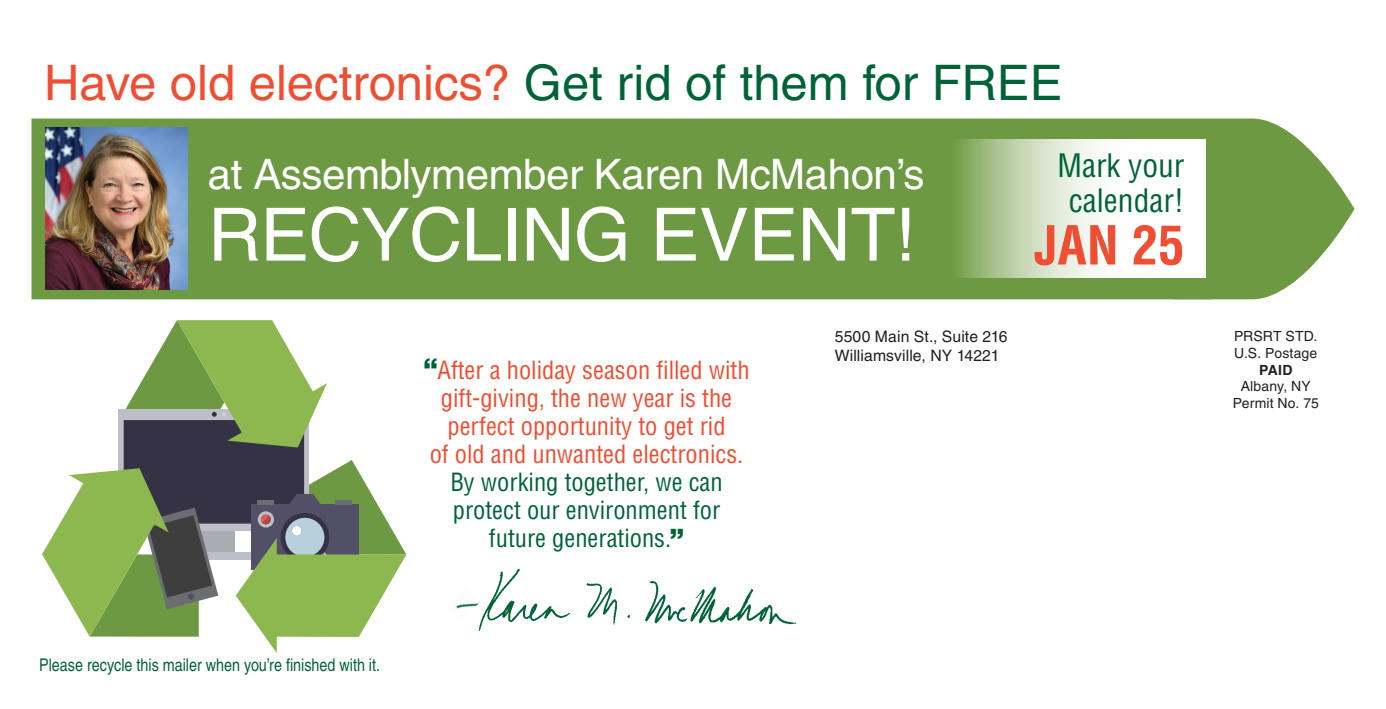
<style>
.page{position:relative;width:1386px;height:709px;background:#fff}
.page>*{position:absolute;margin:0;border:0;box-sizing:border-box;transform-origin:0 0}
.t1{font:73.5px "Helvetica";letter-spacing:-.01em;color:#fff}
.t2{font:700 condensed 52.5px "Helvetica";color:#ef4e32}
.t3{font:49px "Helvetica";color:#ef4e32}
.t4{font:42px "Helvetica";letter-spacing:-.01em;color:#fff}
.t5{font:condensed 31.5px/35px "Helvetica";color:#006338;text-align:center}
.t6{font:condensed 24.5px/28px "Helvetica";color:#ef4e32;text-align:center}
.t7{font:condensed 24.5px/28px "Helvetica";color:#006338;text-align:center}
.t8{font:condensed 17.5px "Helvetica";color:#006338}
.t9{font:15.75px/18.9px "Helvetica";letter-spacing:.005em;color:#231f20}
.t10{font:14px/16.8px "Helvetica";letter-spacing:.01em;color:#231f20}
.t11{font:700 14px "Helvetica";color:#231f20}
.s1{color:#006338}
.s2{font-weight:900;font-stretch:normal;font-size:28px;color:#006338}
.s3{font-weight:900;font-stretch:normal;font-size:28px}
</style>
<div class="page">
<div style="left:32px;top:118px;width:1322px;height:181px;background:#6d9942"></div>
<svg style="left:42px;top:320px;width:364px;height:333px"></svg>
<svg style="left:939px;top:139px;width:267px;height:139px"></svg>
<img style="left:45px;top:128px;width:142px;height:161px">
<img style="left:478px;top:568px;width:318px;height:63px">
<img style="left:456px;top:587px;width:24px;height:35px">
<h3 class="t3" style="left:44px;top:54px;width:1020px">Have old electronics? <span class="s1">Get rid of them for FREE</span></h3>
<h3 class="t4" style="left:208px;top:150px;width:718px">at Assemblymember Karen McMahon’s</h3>
<h1 class="t1" style="left:208px;top:192px;width:710px">RECYCLING EVENT!</h1>
<p class="t5" style="left:1058px;top:148px;width:128px">Mark your calendar!</p>
<h2 class="t2" style="left:1034px;top:212px;width:152px">JAN 25</h2>
<p class="t8" style="left:39px;top:655px;width:342px">Please recycle this mailer when you’re finished with it.</p>
<p class="t6" style="left:423px;top:356px;width:328px"><span class="s2">“</span>After a holiday season filled with gift-giving, the new year is the perfect opportunity to get rid<br>of old and unwanted electronics.</p>
<p class="t7" style="left:450px;top:468px;width:274px">By working together, we can protect our environment for future generations.<span class="s3">”</span></p>
<p class="t9" style="left:835px;top:327px;width:174px">5500 Main St., Suite 216<br>Williamsville, NY 14221</p>
<p class="t10" style="left:1234px;top:327px;width:85px">PRSRT STD.<br>U.S. Postage</p>
<p class="t11" style="left:1259px;top:361px;width:35px">PAID</p>
<p class="t10" style="left:1233px;top:378px;width:88px;text-align:center">Albany, NY<br>Permit No. 75</p>
</div>
